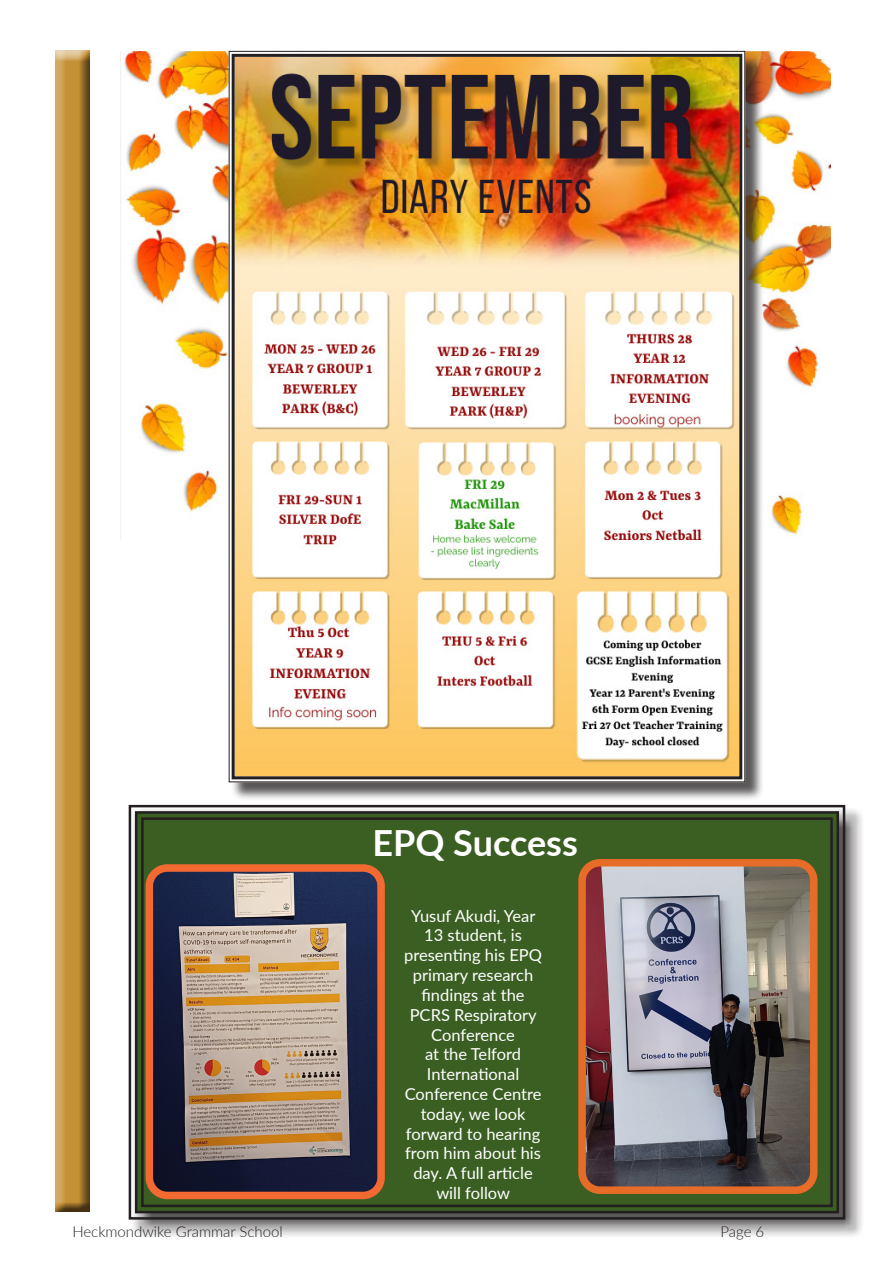
<style>
.page{position:relative;width:893px;height:1263px;background:#fff}
.page>*{position:absolute;margin:0;border:0;box-sizing:border-box;transform-origin:0 0}
.t1{font:700 36px "Lato";color:#fff}
.t2{font:16.5px/19.8px "Lato";color:#fff;text-align:center}
.t3{font:300 15px "Lato";color:#231f20}
</style>
<div class="page">
<div style="left:49px;top:51px;width:41px;height:1162px;background:#231f20;opacity:.75"></div>
<div style="left:131px;top:807px;width:733px;height:431px;background:#231f20;opacity:.75"></div>
<svg style="left:128px;top:804px;width:718px;height:417px;background:#43612c"></svg>
<div style="left:135px;top:811px;width:704px;height:402px;border:3px solid #231f20"></div>
<div style="left:141px;top:817px;width:692px;height:390px;border:3px solid #231f20"></div>
<img style="left:149px;top:868px;width:232px;height:327px">
<div style="left:146px;top:864px;width:239px;height:335px;border:8px solid #f26a32;border-radius:18px"></div>
<img style="left:582px;top:863px;width:232px;height:327px">
<div style="left:578px;top:859px;width:239px;height:335px;border:8px solid #e76c27;border-radius:18px"></div>
<img style="left:120px;top:51px;width:106px;height:488px">
<img style="left:748px;top:51px;width:82px;height:485px">
<div style="left:231px;top:53px;width:533px;height:748px;background:#231f20;opacity:.75"></div>
<img style="left:228px;top:50px;width:518px;height:733px">
<div style="left:232px;top:54px;width:510px;height:725px;border:3px solid #231f20"></div>
<p class="t1" style="left:372px;top:816px;width:207px">EPQ Success</p>
<p class="t2" style="left:404px;top:905px;width:139px">Yusuf Akudi, Year<br>13 student, is presenting his EPQ primary research findings at the<br>PCRS Respiratory<br>Conference<br>at the Telford<br>International<br>Conference Centre today, we look forward to hearing from him about his day. A full article will follow</p>
<p class="t3" style="left:72px;top:1221px;width:212px">Heckmondwike Grammar School</p>
<p class="t3" style="left:720px;top:1221px;width:45px">Page 6</p>
</div>
